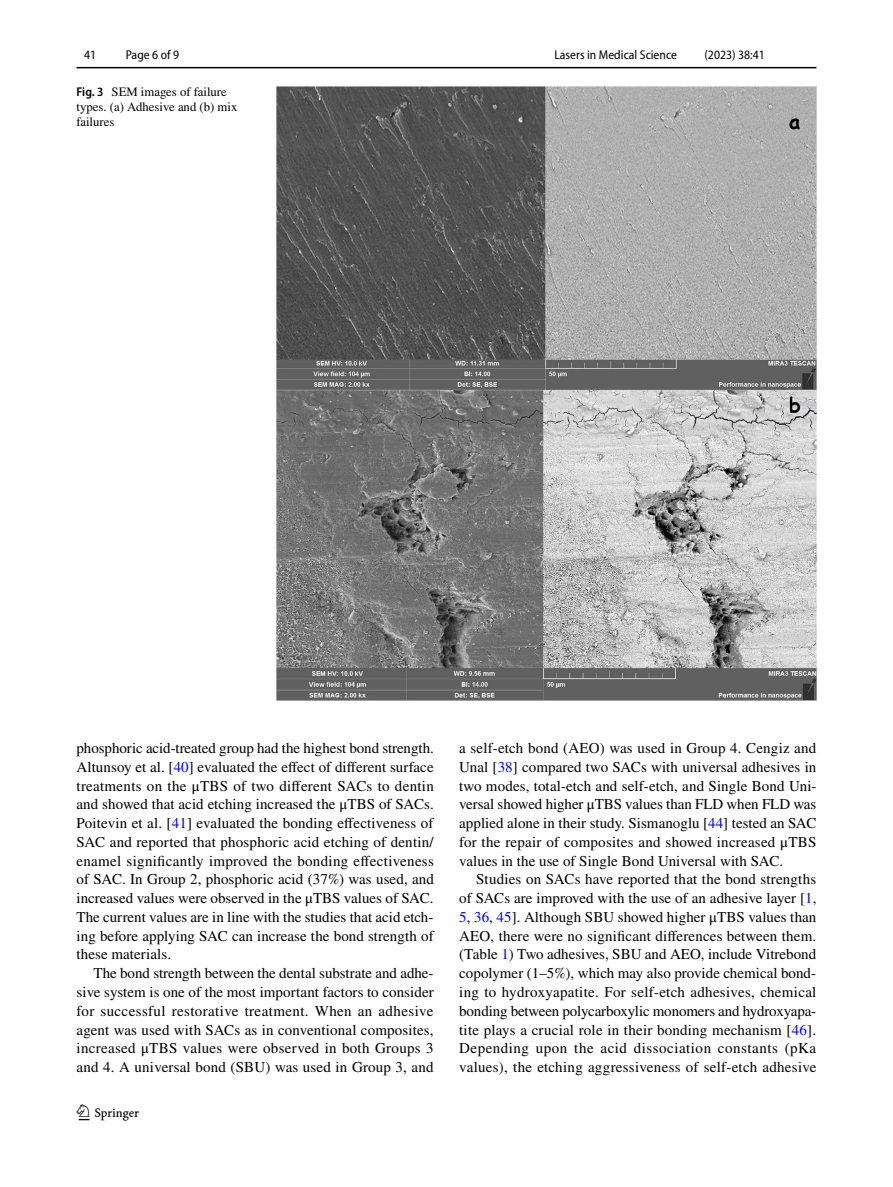
<style>
.page{position:relative;width:893px;height:1187px;background:#fff}
.page>*{position:absolute;margin:0;border:0;box-sizing:border-box;transform-origin:0 0}
.t1{font:22.5px "Springnew Regular 2";color:#000}
.t2{font:15px/18.8px "STIX";letter-spacing:.015em;color:#000;text-align:justify}
.t3{font:12.75px/15px "STIX";color:#000}
.t4{font:semi-condensed 12.75px "Myriad Pro";color:#000}
.s1{font-family:"Myriad Pro";font-weight:600;font-stretch:semi-condensed}
.s2{color:#00f}
</style>
<div class="page">
<hr style="left:77px;top:67px;width:739px;height:1px;background:#000">
<img style="left:276px;top:87px;width:540px;height:613px">
<p class="t4" style="left:84px;top:48px;width:14px">41</p>
<p class="t4" style="left:126px;top:48px;width:55px">Page 6 of 9</p>
<p class="t3" style="left:77px;top:85px;width:162px"><span class="s1">Fig. 3</span> SEM images of failure types. (a) Adhesive and (b) mix failures</p>
<p class="t4" style="left:554px;top:48px;width:124px">Lasers in Medical Science</p>
<p class="t4" style="left:704px;top:48px;width:62px">(2023) 38:41</p>
<p class="t2" style="left:77px;top:739px;width:359px">phosphoric acid-treated group had the highest bond strength.<br>Altunsoy et al. [<span class="s2">40</span>] evaluated the effect of different surface treatments on the μTBS of two different SACs to dentin and showed that acid etching increased the μTBS of SACs.<br>Poitevin et al. [<span class="s2">41</span>] evaluated the bonding effectiveness of SAC and reported that phosphoric acid etching of dentin/ enamel significantly improved the bonding effectiveness of SAC. In Group 2, phosphoric acid (37%) was used, and increased values were observed in the μTBS values of SAC.<br>The current values are in line with the studies that acid etch&shy;ing before applying SAC can increase the bond strength of these materials.</p>
<p class="t2" style="left:77px;top:964px;width:359px;text-indent:17px">The bond strength between the dental substrate and adhe&shy;sive system is one of the most important factors to consider for successful restorative treatment. When an adhesive agent was used with SACs as in conventional composites, increased μTBS values were observed in both Groups 3 and 4. A universal bond (SBU) was used in Group 3, and</p>
<h1 class="t1" style="left:79px;top:1104px;width:62px">1 3</h1>
<p class="t2" style="left:459px;top:739px;width:359px">a self-etch bond (AEO) was used in Group 4. Cengiz and Unal [<span class="s2">38</span>] compared two SACs with universal adhesives in two modes, total-etch and self-etch, and Single Bond Uni&shy;versal showed higher μTBS values than FLD when FLD was applied alone in their study. Sismanoglu [<span class="s2">44</span>] tested an SAC for the repair of composites and showed increased μTBS values in the use of Single Bond Universal with SAC.</p>
<p class="t2" style="left:459px;top:871px;width:359px;text-indent:17px">Studies on SACs have reported that the bond strengths of SACs are improved with the use of an adhesive layer [<span class="s2">1</span>, <span class="s2">5</span>, <span class="s2">36</span>, <span class="s2">45</span>]. Although SBU showed higher μTBS values than AEO, there were no significant differences between them. (Table <span class="s2">1</span>) Two adhesives, SBU and AEO, include Vitrebond copolymer (1–5%), which may also provide chemical bond&shy;ing to hydroxyapatite. For self-etch adhesives, chemical bonding between polycarboxylic monomers and hydroxyapa&shy;tite plays a crucial role in their bonding mechanism [<span class="s2">46</span>].<br>Depending upon the acid dissociation constants (pKa values), the etching aggressiveness of self-etch adhesive</p>
</div>
